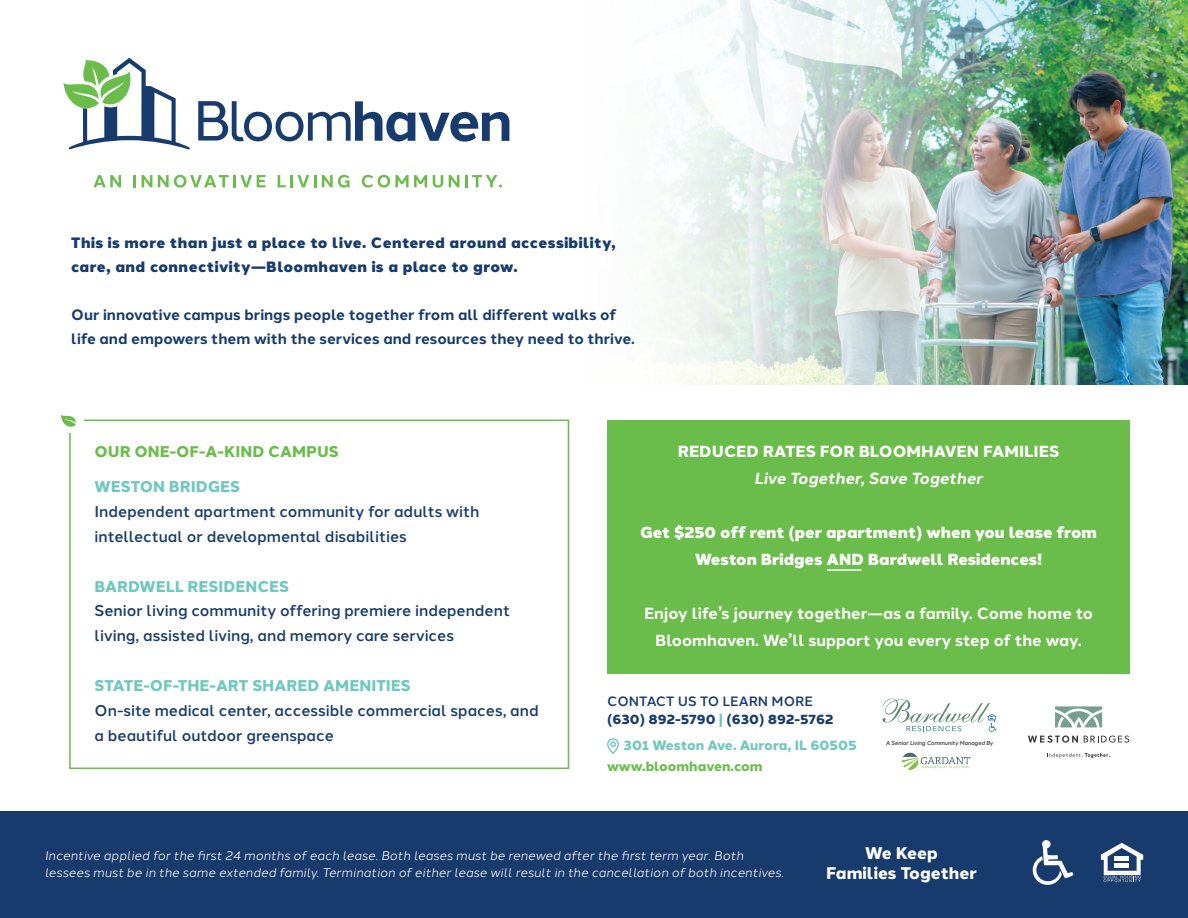
<style>
.page{position:relative;width:1188px;height:918px;background:#fff}
.page>*{position:absolute;margin:0;border:0;box-sizing:border-box;transform-origin:0 0}
.t1{font:800 16.8px/20.2px "Halcom";color:#fff;text-align:center}
.t2{font:700 16.05px/27px "Halcom";color:#fff;text-align:center}
.t3{font:900 16.05px/27px "Halcom";color:#fff;text-align:center}
.t4{font:800 16.05px "Halcom";color:#fff}
.t5{font:italic 700 16.05px "Halcom";color:#fff}
.t6{font:500 15.6px/24.9px "Halcom";color:#183b6e}
.t7{font:800 15.6px "Halcom";color:#6ec8bd}
.t8{font:800 15.6px "Halcom";color:#6bbd4b}
.t9{font:700 15px/24px "Halcom";color:#183b6e}
.t10{font:900 15px/24px "Halcom";letter-spacing:.03em;color:#183b6e}
.t11{font:800 13.65px "Halcom";color:#6ec8bd}
.t12{font:800 13.5px/18px "Halcom";color:#183b6e}
.t13{font:800 13.5px "Halcom";color:#6bbd4b}
.t14{font:italic 12.45px/16.5px "Halcom";color:#fff}
.t15{font:italic 500 5.7px "Halcom";letter-spacing:-.02em;color:#3c3d39}
.s1{font-weight:500}
.s2{color:#6ec8bd}
</style>
<div class="page">
<div style="left:607px;top:420px;width:523px;height:254px;background:#6bbd4b"></div>
<img style="left:1041px;top:0;width:147px;height:384px">
<div style="left:0;top:811px;width:1188px;height:107px;background:#183b6e"></div>
<svg style="left:93px;top:175px;width:28px;height:12px"></svg>
<svg style="left:134px;top:175px;width:2px;height:12px"></svg>
<svg style="left:142px;top:175px;width:10px;height:12px"></svg>
<svg style="left:158px;top:175px;width:108px;height:13px"></svg>
<svg style="left:278px;top:175px;width:38px;height:12px"></svg>
<svg style="left:322px;top:175px;width:28px;height:13px"></svg>
<svg style="left:362px;top:175px;width:65px;height:13px"></svg>
<svg style="left:433px;top:175px;width:10px;height:13px"></svg>
<svg style="left:449px;top:175px;width:10px;height:12px"></svg>
<svg style="left:465px;top:175px;width:37px;height:12px"></svg>
<svg style="left:198px;top:101px;width:311px;height:41px"></svg>
<svg style="left:63px;top:58px;width:127px;height:92px"></svg>
<div style="left:69px;top:420px;width:500px;height:349px;border:2px solid #6bbd4b"></div>
<div style="left:45px;top:400px;width:38px;height:33px;background:#fff"></div>
<svg style="left:61px;top:415px;width:15px;height:12px"></svg>
<img style="left:658px;top:0;width:383px;height:385px">
<svg style="left:658px;top:0;width:246px;height:163px"></svg>
<hr style="left:827px;top:569px;width:34px;height:2px;background:#fff">
<svg style="left:1101px;top:843px;width:42px;height:39px"></svg>
<div style="left:1114px;top:863px;width:15px;height:5px;background:#fff"></div>
<hr style="left:1114px;top:856px;width:15px;height:4px;background:#fff">
<svg style="left:1033px;top:840px;width:41px;height:45px"></svg>
<div style="left:607px;top:738px;width:12px;height:16px;border:1px solid #6ec8bd;border-radius:5px"></div>
<svg style="left:610px;top:741px;width:6px;height:6px"></svg>
<svg style="left:1028px;top:736px;width:50px;height:7px"></svg>
<svg style="left:1084px;top:736px;width:45px;height:7px"></svg>
<svg style="left:1055px;top:706px;width:47px;height:21px"></svg>
<svg style="left:1047px;top:753px;width:63px;height:5px"></svg>
<img style="left:901px;top:752px;width:70px;height:18px">
<svg style="left:882px;top:699px;width:115px;height:33px"></svg>
<p class="t10" style="left:71px;top:230px;width:546px">This is more than just a place to live. Centered around accessibility, care, and connectivity—Bloomhaven is a place to grow.</p>
<p class="t9" style="left:71px;top:301px;width:565px">Our innovative campus brings people together from all different walks of life and empowers them with the services and resources they need to thrive.</p>
<p class="t8" style="left:95px;top:438px;width:246px">OUR ONE-OF-A-KIND CAMPUS</p>
<p class="t7" style="left:95px;top:474px;width:147px">WESTON BRIDGES</p>
<p class="t6" style="left:95px;top:498px;width:387px">Independent apartment community for adults with intellectual or developmental disabilities</p>
<p class="t7" style="left:95px;top:574px;width:196px">BARDWELL RESIDENCES</p>
<p class="t6" style="left:95px;top:597px;width:417px">Senior living community offering premiere independent living, assisted living, and memory care services</p>
<p class="t7" style="left:95px;top:673px;width:318px">STATE-OF-THE-ART SHARED AMENITIES</p>
<p class="t6" style="left:95px;top:697px;width:446px">On-site medical center, accessible commercial spaces, and a beautiful outdoor greenspace</p>
<p class="t12" style="left:607px;top:691px;width:228px"><span class="s1">CONTACT US TO LEARN MORE </span>(630) 892-5790 <span class="s2">|</span> (630) 892-5762</p>
<p class="t4" style="left:678px;top:438px;width:383px">REDUCED RATES FOR BLOOMHAVEN FAMILIES</p>
<p class="t5" style="left:754px;top:465px;width:230px">Live Together, Save Together</p>
<p class="t3" style="left:640px;top:518px;width:458px">Get $250 off rent (per apartment) when you lease from<br>Weston Bridges AND Bardwell Residences!</p>
<p class="t2" style="left:644px;top:599px;width:450px">Enjoy life’s journey together—as a family. Come home to<br>Bloomhaven. We’ll support you every step of the way.</p>
<p class="t15" style="left:886px;top:738px;width:109px">A Senior Living Community Managed By</p>
<p class="t11" style="left:624px;top:735px;width:235px">301 Weston Ave. Aurora, IL 60505</p>
<p class="t13" style="left:607px;top:755px;width:157px">www.bloomhaven.com</p>
<p class="t14" style="left:45px;top:847px;width:741px">Incentive applied for the first 24 months of each lease. Both leases must be renewed after the first term year. Both lessees must be in the same extended family. Termination of either lease will result in the cancellation of both incentives.</p>
<p class="t1" style="left:826px;top:842px;width:152px">We Keep<br>Families Together</p>
</div>
